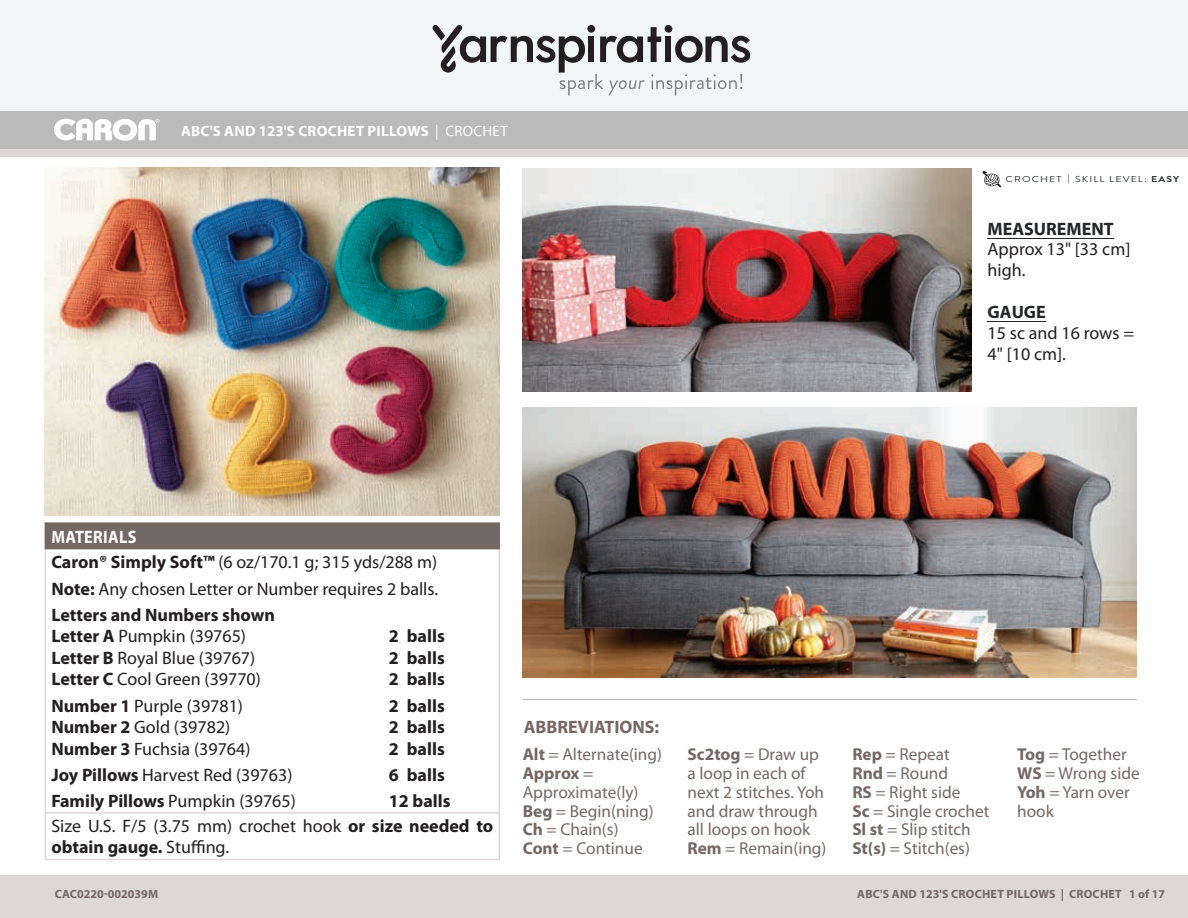
<style>
.page{position:relative;width:1188px;height:918px;background:#fff}
.page>*{position:absolute;margin:0;border:0;box-sizing:border-box;transform-origin:0 0}
.t1{font:18px/26px "Myriad Pro";color:#231f20}
.t2{font:700 18px "Myriad Pro";color:#231f20}
.t3{font:700 18px "Myriad Pro";color:#746865}
.t4{font:17.25px/18.8px "Myriad Pro";color:#746865}
.Pattern_Title{font:700 15px "Myriad Pro";letter-spacing:.02em;color:#fff}
.t5{font:700 12px "Myriad Pro";letter-spacing:.02em;color:#746865}
.t6{font:700 12px "Myriad Pro";color:#746865}
.t7{font:8.55px "Brandon Grotesque";letter-spacing:.1em;color:#2c3034;scale:1.22 1}
.s1{font-weight:400}
.s2{font-weight:700}
.s3{font-weight:700;color:#232529}
.s4{font-weight:700;color:#fff}
</style>
<div class="page">
<div style="left:0;top:111px;width:1188px;height:38px;background:#bababa"></div>
<div style="left:0;top:0;width:1188px;height:111px;background:#f3f6f7"></div>
<svg style="left:433px;top:25px;width:318px;height:71px"></svg>
<div style="left:0;top:149px;width:1188px;height:769px;background:#ddd7d6"></div>
<div style="left:0;top:157px;width:1188px;height:717px;background:#fff"></div>
<hr style="left:988px;top:321px;width:58px;height:1px;background:#232529">
<hr style="left:988px;top:238px;width:126px;height:1px;background:#232529">
<div style="left:45px;top:523px;width:454px;height:26px;background:#746865"></div>
<hr style="left:498px;top:524px;width:2px;height:24px;background:#746865">
<hr style="left:45px;top:522px;width:455px;height:2px;background:#746865">
<hr style="left:45px;top:549px;width:1px;height:263px;background:#ddd7d6">
<hr style="left:498px;top:549px;width:2px;height:263px;background:#ddd7d6">
<hr style="left:45px;top:548px;width:455px;height:1px;background:#746865">
<hr style="left:45px;top:814px;width:1px;height:45px;background:#ddd7d6">
<hr style="left:498px;top:814px;width:2px;height:45px;background:#ddd7d6">
<hr style="left:45px;top:812px;width:455px;height:2px;background:#ddd7d6">
<hr style="left:45px;top:859px;width:455px;height:1px;background:#ddd7d6">
<img style="left:45px;top:167px;width:455px;height:349px">
<hr style="left:523px;top:699px;width:614px;height:1px;background:#bababa">
<svg style="left:54px;top:119px;width:106px;height:22px"></svg>
<img style="left:523px;top:169px;width:449px;height:223px">
<img style="left:523px;top:408px;width:614px;height:270px">
<svg style="left:982px;top:171px;width:20px;height:17px"></svg>
<p class="Pattern_Title" style="left:181px;top:121px;width:328px">ABC'S AND 123'S CROCHET PILLOWS <span class="s1">| CROCHET</span></p>
<p class="Pattern_Title" style="left:181px;top:121px;width:346px">STEPPING STONES CROCHET PULLOVER <span class="s1">| CROCHET</span></p>
<p class="t7" style="left:1006px;top:173px;width:144px">CROCHET <span class="s2">|</span> SKILL LEVEL: <span class="s2">EASY</span></p>
<p class="t1" style="left:988px;top:218px;width:144px;line-height:20.5px"><span class="s3">MEASUREMENT<br></span>Approx 13" [33 cm] high.</p>
<p class="t1" style="left:988px;top:301px;width:148px;line-height:21px"><span class="s3">GAUGE<br></span>15 sc and 16 rows =<br>4" [10 cm].</p>
<p class="t1" style="left:51px;top:523px;width:388px"><span class="s4">MATERIALS<br></span><span class="s2">Caron® Simply Soft™</span> (6 oz/170.1 g; 315 yds/288 m)<br><span class="s2">Note:</span> Any chosen Letter or Number requires 2 balls.<br><span class="s2">Letters and Numbers shown</span></p>
<p class="t1" style="left:51px;top:623px;width:196px"><span class="s2">Letter A</span> Pumpkin (39765)</p>
<p class="t2" style="left:389px;top:624px;width:57px">2 balls</p>
<p class="t1" style="left:51px;top:645px;width:205px"><span class="s2">Letter B</span> Royal Blue (39767)</p>
<p class="t2" style="left:389px;top:646px;width:57px">2 balls</p>
<p class="t1" style="left:51px;top:666px;width:211px"><span class="s2">Letter C</span> Cool Green (39770)</p>
<p class="t2" style="left:389px;top:668px;width:57px">2 balls</p>
<p class="t1" style="left:51px;top:692px;width:193px"><span class="s2">Number 1</span> Purple (39781)</p>
<p class="t2" style="left:389px;top:694px;width:57px">2 balls</p>
<p class="t1" style="left:51px;top:714px;width:181px"><span class="s2">Number 2</span> Gold (39782)</p>
<p class="t2" style="left:389px;top:715px;width:57px">2 balls</p>
<p class="t1" style="left:51px;top:735px;width:201px"><span class="s2">Number 3</span> Fuchsia (39764)</p>
<p class="t2" style="left:389px;top:737px;width:57px">2 balls</p>
<p class="t1" style="left:51px;top:762px;width:243px"><span class="s2">Joy Pillows</span> Harvest Red (39763)</p>
<p class="t2" style="left:389px;top:763px;width:57px">6 balls</p>
<p class="t1" style="left:51px;top:788px;width:246px"><span class="s2">Family Pillows</span> Pumpkin (39765)</p>
<p class="t1" style="left:51px;top:788px;width:443px;line-height:25.5px;text-indent:337px"><span class="s2">12 balls<br></span>Size U.S. F/5 (3.75 mm) crochet hook <span class="s2">or size needed to</span></p>
<p class="t2" style="left:51px;top:836px;width:179px">obtain gauge. <span class="s1">Stuffing.</span></p>
<p class="t6" style="left:55px;top:886px;width:105px">CAC0220-002039M</p>
<p class="t3" style="left:524px;top:716px;width:137px">ABBREVIATIONS:</p>
<p class="t4" style="left:523px;top:745px;width:141px"><span class="s2">Alt</span> = Alternate(ing)<br><span class="s2">Approx</span> =<br>Approximate(ly)<br><span class="s2">Beg</span> = Begin(ning)<br><span class="s2">Ch</span> = Chain(s)<br><span class="s2">Cont</span> = Continue</p>
<p class="t4" style="left:688px;top:745px;width:140px"><span class="s2">Sc2tog</span> = Draw up a loop in each of next 2 stitches. Yoh and draw through all loops on hook<br><span class="s2">Rem</span> = Remain(ing)</p>
<p class="t4" style="left:852px;top:745px;width:139px"><span class="s2">Rep</span> = Repeat<br><span class="s2">Rnd</span> = Round<br><span class="s2">RS</span> = Right side<br><span class="s2">Sc</span> = Single crochet<br><span class="s2">Sl st</span> = Slip stitch<br><span class="s2">St(s)</span> = Stitch(es)</p>
<p class="t4" style="left:1017px;top:745px;width:124px"><span class="s2">Tog</span> = Together<br><span class="s2">WS</span> = Wrong side<br><span class="s2">Yoh</span> = Yarn over hook</p>
<p class="t5" style="left:857px;top:886px;width:309px">ABC'S AND 123'S CROCHET PILLOWS | CROCHET 1 of 17</p>
<p class="t5" style="left:817px;top:887px;width:318px">STEPPING STONES CROCHET PULLOVER | CROCHET 1 of 5</p>
</div>
